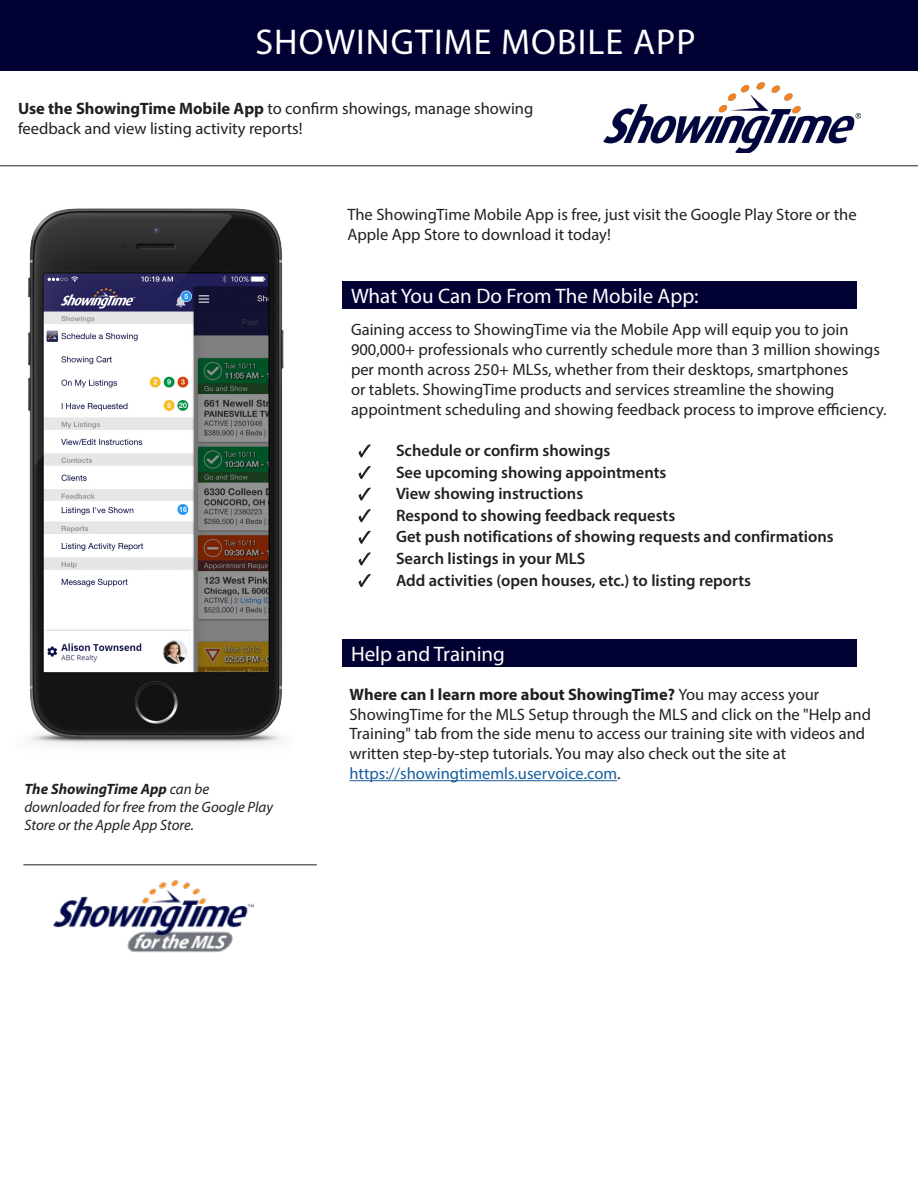
<style>
.page{position:relative;width:918px;height:1188px;background:#fff}
.page>*{position:absolute;margin:0;border:0;box-sizing:border-box;transform-origin:0 0}
.t1{font:36px "Myriad Pro";letter-spacing:.03em;color:#fff}
.t2{font:21px "Myriad Pro";color:#fff}
.t3{font:700 21px "Myriad Pro";letter-spacing:.03em;color:#fff}
.t4{font:16.5px/19.8px "Myriad Pro";color:#231f20}
.t5{font:600 16.5px "Myriad Pro";color:#231f20}
.t6{font:16.5px "Myriad Pro";color:#175d9e}
.t7{font:italic 15px "Myriad Pro";color:#231f20}
.t8{font:italic 700 15px "Myriad Pro";color:#231f20}
.s1{font-weight:700}
.s2{font-family:"Minion Pro";font-size:18px}
.s3{font-weight:400}
.s4{color:#231f20}
</style>
<div class="page">
<div style="left:0;top:0;width:918px;height:70px;background:#000032"></div>
<img style="left:603px;top:83px;width:257px;height:70px">
<hr style="left:0;top:165px;width:918px;height:1px;background:#231f20">
<img style="left:53px;top:865px;width:200px;height:88px">
<hr style="left:350px;top:780px;width:267px;height:1px;background:#175d9e">
<hr style="left:23px;top:864px;width:294px;height:1px;background:#231f20">
<svg style="left:358px;top:444px;width:13px;height:14px"></svg>
<svg style="left:358px;top:466px;width:13px;height:13px"></svg>
<svg style="left:358px;top:487px;width:13px;height:14px"></svg>
<svg style="left:358px;top:509px;width:13px;height:14px"></svg>
<svg style="left:358px;top:530px;width:13px;height:14px"></svg>
<svg style="left:358px;top:552px;width:13px;height:14px"></svg>
<svg style="left:358px;top:574px;width:13px;height:13px"></svg>
<img style="left:28px;top:208px;width:256px;height:539px">
<div style="left:342px;top:639px;width:515px;height:28px;background:#000032"></div>
<div style="left:342px;top:281px;width:515px;height:28px;background:#000032"></div>
<p class="t1" style="left:255px;top:20px;width:442px">SHOWINGTIME MOBILE APP</p>
<p class="t4" style="left:18px;top:98px;width:517px"><span class="s1">Use the ShowingTime Mobile App</span> to confirm showings, manage showing</p>
<p class="t4" style="left:18px;top:118px;width:286px">feedback and view listing activity reports!</p>
<p class="t4" style="left:347px;top:204px;width:511px">The ShowingTime Mobile App is free, just visit the Google Play Store or the<br>Apple App Store to download it today!</p>
<p class="t2" style="left:351px;top:283px;width:349px">What You Can Do From The Mobile App:</p>
<p class="t3" style="left:346px;top:285px;width:177px">Help and Training</p>
<p class="t4" style="left:351px;top:320px;width:537px">Gaining access to ShowingTime via the Mobile App will equip you to join 900,000+ professionals who currently schedule more than 3 million showings per month across 250+ MLSs, whether from their desktops, smartphones<br>or tablets. ShowingTime products and services streamline the showing appointment scheduling and showing feedback process to improve efficiency.</p>
<p class="t5" style="left:358px;top:440px;width:253px"><span class="s2">✓</span> Schedule or confirm showings</p>
<p class="t5" style="left:358px;top:462px;width:310px"><span class="s2">✓</span> See upcoming showing appointments</p>
<p class="t5" style="left:358px;top:483px;width:226px"><span class="s2">✓</span> View showing instructions</p>
<p class="t5" style="left:358px;top:505px;width:318px"><span class="s2">✓</span> Respond to showing feedback requests</p>
<p class="t5" style="left:358px;top:526px;width:477px"><span class="s2">✓</span> Get push notifications of showing requests and confirmations</p>
<p class="t5" style="left:358px;top:548px;width:229px"><span class="s2">✓</span> Search listings in your MLS</p>
<p class="t5" style="left:358px;top:570px;width:394px"><span class="s2">✓</span> Add activities (open houses, etc.) to listing reports</p>
<p class="t8" style="left:24px;top:779px;width:186px">The ShowingTime App <span class="s3">can be</span></p>
<p class="t7" style="left:24px;top:797px;width:250px">downloaded for free from the Google Play</p>
<p class="t7" style="left:24px;top:815px;width:171px">Store or the Apple App Store.</p>
<p class="t2" style="left:351px;top:641px;width:156px">Help and Training</p>
<p class="t3" style="left:346px;top:645px;width:177px">Help and Training</p>
<p class="t4" style="left:350px;top:684px;width:523px"><span class="s1">Where can I learn more about ShowingTime?</span> You may access your ShowingTime for the MLS Setup through the MLS and click on the "Help and Training" tab from the side menu to access our training site with videos and written step-by-step tutorials. You may also check out the site at</p>
<p class="t6" style="left:350px;top:763px;width:273px">https://showingtimemls.uservoice.com<span class="s4">.</span></p>
</div>
